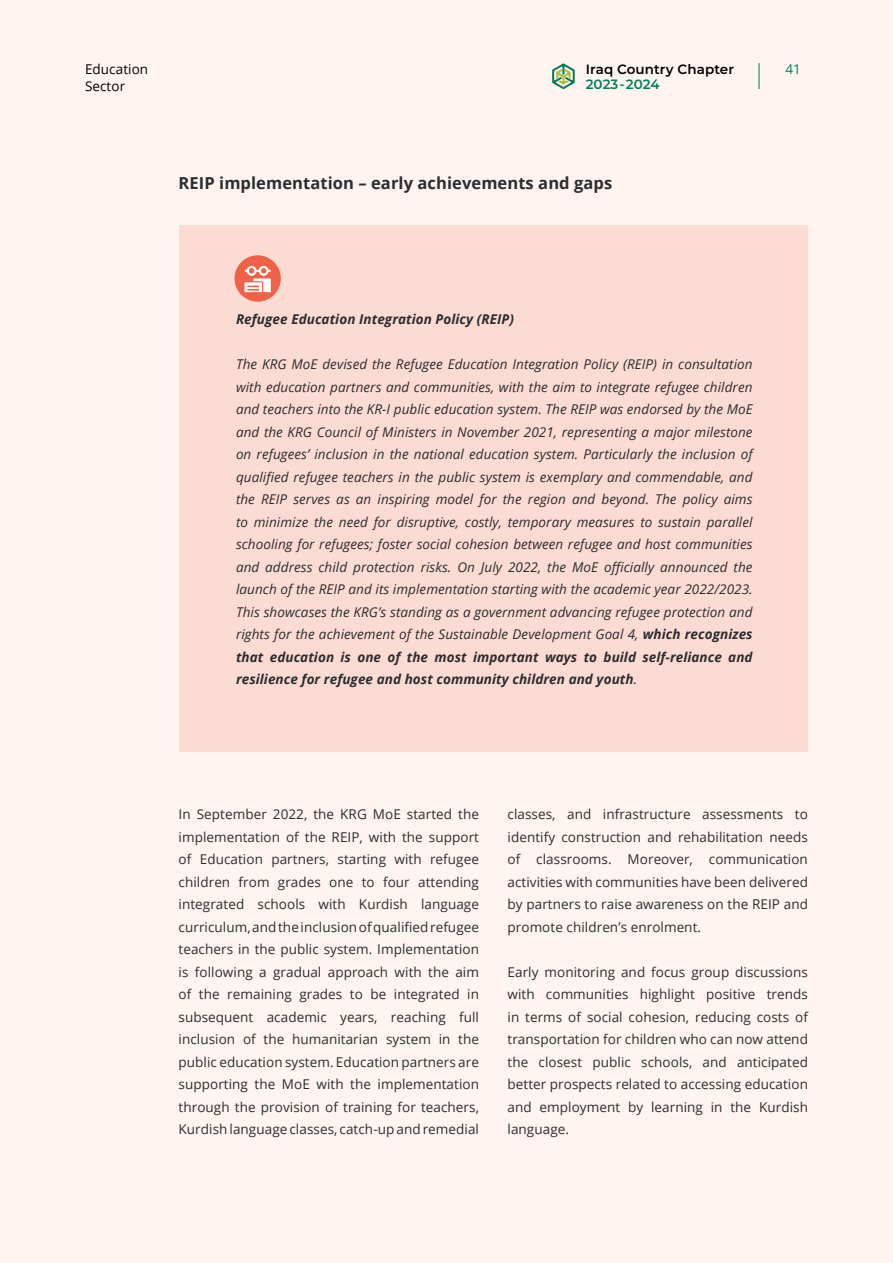
<style>
.page{position:relative;width:893px;height:1263px;background:#fff4ef}
.page>*{position:absolute;margin:0;border:0;box-sizing:border-box;transform-origin:0 0}
.t1{font:700 16.5px "Open Sans";letter-spacing:.005em;color:#2b2d30}
.t2{font:13.5px/22.5px "Open Sans";letter-spacing:.005em;color:#2b2d30;text-align:justify}
.t3{font:italic 13.5px/22.5px "Open Sans";letter-spacing:.005em;color:#2b2d30;text-align:justify}
.t4{font:italic 700 13.5px "Open Sans";letter-spacing:.005em;color:#2b2d30}
.t5{font:600 13.5px "Montserrat";letter-spacing:.005em;color:#000}
.t6{font:13.5px/16.2px "Open Sans";letter-spacing:.005em;color:#000}
.t7{font:600 13.5px "Montserrat";color:#048465}
.t8{font:13.5px "Open Sans";color:#048465}
.s1{font-weight:700}
</style>
<div class="page">
<div style="left:179px;top:225px;width:629px;height:526px;background:#fcdbd2"></div>
<div style="left:234px;top:255px;width:47px;height:47px;background:#f16147;border-radius:50%"></div>
<svg style="left:244px;top:266px;width:27px;height:26px"></svg>
<p class="t6" style="left:85px;top:61px;width:65px">Education<br>Sector</p>
<p class="t5" style="left:586px;top:60px;width:150px">Iraq Country Chapter</p>
<p class="t8" style="left:786px;top:59px;width:17px">41</p>
<p class="t7" style="left:586px;top:75px;width:75px">2023-2024</p>
<p class="t1" style="left:179px;top:171px;width:435px">REIP implementation – early achievements and gaps</p>
<p class="t4" style="left:236px;top:310px;width:280px">Refugee Education Integration Policy (REIP)</p>
<p class="t3" style="left:236px;top:352px;width:518px">The KRG MoE devised the Refugee Education Integration Policy (REIP) in consultation with education partners and communities, with the aim to integrate refugee children and teachers into the KR-I public education system. The REIP was endorsed by the MoE and the KRG Council of Ministers in November 2021, representing a major milestone on refugees’ inclusion in the national education system. Particularly the inclusion of qualified refugee teachers in the public system is exemplary and commendable, and the REIP serves as an inspiring model for the region and beyond. The policy aims to minimize the need for disruptive, costly, temporary measures to sustain parallel schooling for refugees; foster social cohesion between refugee and host communities and address child protection risks. On July 2022, the MoE officially announced the launch of the REIP and its implementation starting with the academic year 2022/2023.<br>This showcases the KRG’s standing as a government advancing refugee protection and rights for the achievement of the Sustainable Development Goal 4, <span class="s1">which recognizes that education is one of the most important ways to build self-reliance and resilience for refugee and host community children and youth</span>.</p>
<p class="t2" style="left:179px;top:803px;width:302px">In September 2022, the KRG MoE started the implementation of the REIP, with the support of Education partners, starting with refugee children from grades one to four attending integrated schools with Kurdish language curriculum, and the inclusion of qualified refugee teachers in the public system. Implementation is following a gradual approach with the aim of the remaining grades to be integrated in subsequent academic years, reaching full inclusion of the humanitarian system in the public education system. Education partners are supporting the MoE with the implementation through the provision of training for teachers, Kurdish language classes, catch-up and remedial</p>
<p class="t2" style="left:508px;top:803px;width:302px">classes, and infrastructure assessments to identify construction and rehabilitation needs of classrooms. Moreover, communication activities with communities have been delivered by partners to raise awareness on the REIP and promote children’s enrolment.</p>
<p class="t2" style="left:508px;top:960px;width:302px">Early monitoring and focus group discussions with communities highlight positive trends in terms of social cohesion, reducing costs of transportation for children who can now attend the closest public schools, and anticipated better prospects related to accessing education and employment by learning in the Kurdish language.</p>
</div>
